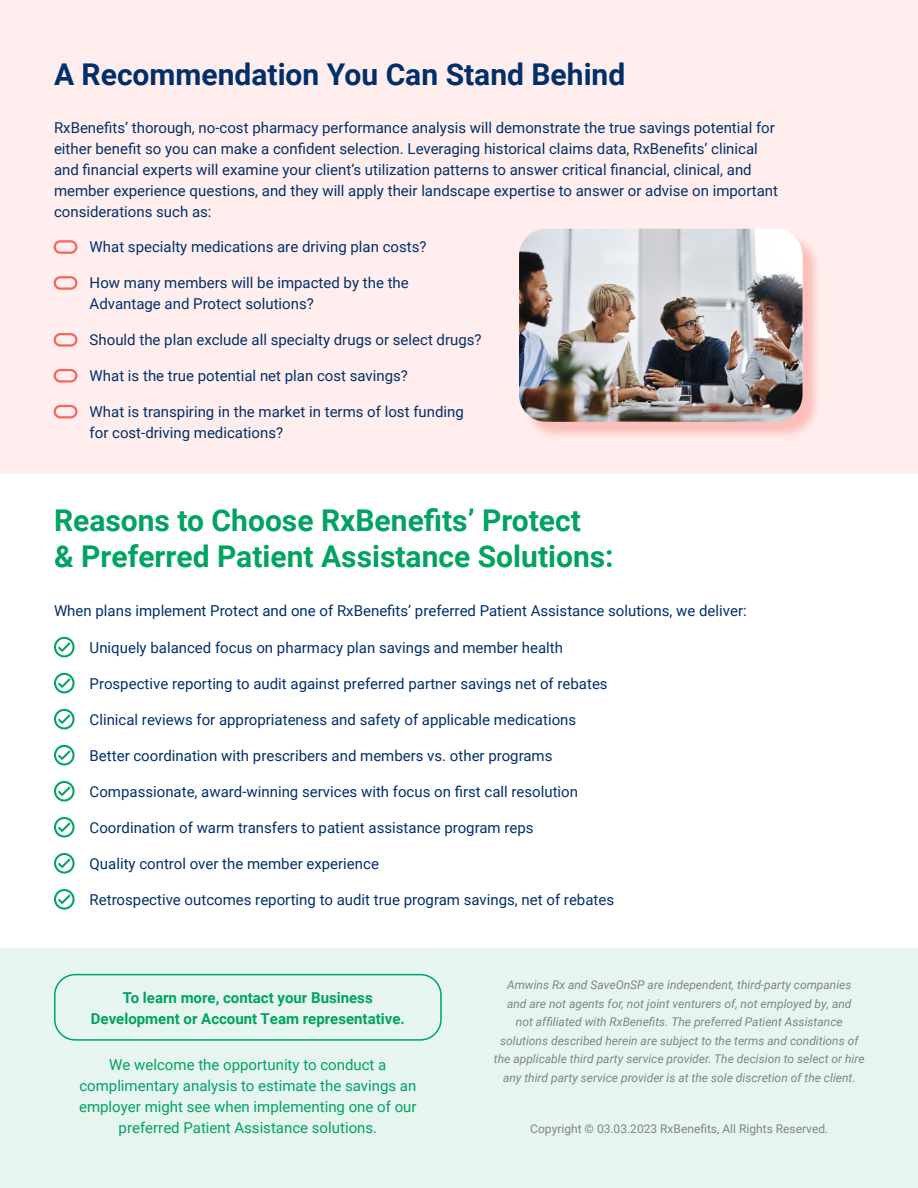
<style>
.page{position:relative;width:918px;height:1188px;background:#fff}
.page>*{position:absolute;margin:0;border:0;box-sizing:border-box;transform-origin:0 0}
.t1{font:700 30px/36px "Roboto";color:#00a361}
.t2{font:700 30px "Roboto";color:#002f6c}
.t3{font:15px/21px "Roboto";color:#002f6c}
.t4{font:15px "Roboto";color:#00a361}
.t5{font:700 15px "Roboto";color:#00a361}
.t6{font:italic 12px/18.6px "Roboto";color:#828385;text-align:center}
.t7{font:12px "Roboto";color:#828385}
</style>
<div class="page">
<div style="left:0;top:948px;width:918px;height:240px;background:#e6f5ef"></div>
<div style="left:0;top:0;width:918px;height:473px;background:#ffeeed"></div>
<svg style="left:54px;top:637px;width:21px;height:20px"></svg>
<svg style="left:54px;top:673px;width:21px;height:20px"></svg>
<svg style="left:54px;top:709px;width:21px;height:20px"></svg>
<svg style="left:54px;top:745px;width:21px;height:20px"></svg>
<svg style="left:54px;top:781px;width:21px;height:21px"></svg>
<svg style="left:54px;top:817px;width:21px;height:21px"></svg>
<svg style="left:54px;top:853px;width:21px;height:21px"></svg>
<svg style="left:54px;top:889px;width:21px;height:21px"></svg>
<div style="left:54px;top:240px;width:23px;height:14px;border:2px solid #f5665b;border-radius:6px"></div>
<div style="left:54px;top:276px;width:23px;height:14px;border:2px solid #f5665b;border-radius:6px"></div>
<div style="left:54px;top:333px;width:23px;height:14px;border:2px solid #f5665b;border-radius:6px"></div>
<div style="left:54px;top:369px;width:23px;height:14px;border:2px solid #f5665b;border-radius:6px"></div>
<div style="left:54px;top:405px;width:23px;height:13px;border:2px solid #f5665b;border-radius:6px"></div>
<div style="left:521px;top:231px;width:301px;height:210px;background:#f5665b;opacity:.35"></div>
<img style="left:519px;top:229px;width:284px;height:193px">
<div style="left:54px;top:974px;width:388px;height:67px;border:2px solid #00a361;border-radius:21px"></div>
<p class="t2" style="left:54px;top:54px;width:573px">A Recommendation You Can Stand Behind</p>
<p class="t3" style="left:54px;top:116px;width:726px">RxBenefits’ thorough, no-cost pharmacy performance analysis will demonstrate the true savings potential for either benefit so you can make a confident selection. Leveraging historical claims data, RxBenefits’ clinical and financial experts will examine your client’s utilization patterns to answer critical financial, clinical, and member experience questions, and they will apply their landscape expertise to answer or advise on important considerations such as:</p>
<p class="t3" style="left:90px;top:235px;width:338px">What specialty medications are driving plan costs?</p>
<p class="t3" style="left:90px;top:271px;width:321px">How many members will be impacted by the the</p>
<p class="t3" style="left:90px;top:292px;width:226px">Advantage and Protect solutions?</p>
<p class="t3" style="left:90px;top:328px;width:394px">Should the plan exclude all specialty drugs or select drugs?</p>
<p class="t3" style="left:90px;top:364px;width:320px">What is the true potential net plan cost savings?</p>
<p class="t3" style="left:90px;top:400px;width:376px">What is transpiring in the market in terms of lost funding for cost-driving medications?</p>
<p class="t1" style="left:54px;top:501px;width:561px">Reasons to Choose RxBenefits’ Protect<br>&amp; Preferred Patient Assistance Solutions:</p>
<p class="t3" style="left:54px;top:599px;width:694px">When plans implement Protect and one of RxBenefits’ preferred Patient Assistance solutions, we deliver:</p>
<p class="t3" style="left:90px;top:636px;width:475px">Uniquely balanced focus on pharmacy plan savings and member health</p>
<p class="t3" style="left:90px;top:672px;width:520px">Prospective reporting to audit against preferred partner savings net of rebates</p>
<p class="t3" style="left:90px;top:708px;width:488px">Clinical reviews for appropriateness and safety of applicable medications</p>
<p class="t3" style="left:90px;top:744px;width:464px">Better coordination with prescribers and members vs. other programs</p>
<p class="t3" style="left:90px;top:780px;width:490px">Compassionate, award-winning services with focus on first call resolution</p>
<p class="t3" style="left:90px;top:816px;width:446px">Coordination of warm transfers to patient assistance program reps</p>
<p class="t3" style="left:90px;top:852px;width:291px">Quality control over the member experience</p>
<p class="t3" style="left:90px;top:888px;width:526px">Retrospective outcomes reporting to audit true program savings, net of rebates</p>
<p class="t5" style="left:123px;top:987px;width:251px">To learn more, contact your Business</p>
<p class="t5" style="left:91px;top:1008px;width:315px">Development or Account Team representative.</p>
<p class="t4" style="left:109px;top:1054px;width:279px">We welcome the opportunity to conduct a</p>
<p class="t4" style="left:79px;top:1075px;width:338px">complimentary analysis to estimate the savings an</p>
<p class="t4" style="left:79px;top:1096px;width:339px">employer might see when implementing one of our</p>
<p class="t4" style="left:119px;top:1117px;width:260px">preferred Patient Assistance solutions.</p>
<p class="t6" style="left:494px;top:975px;width:372px">Amwins Rx and SaveOnSP are independent, third-party companies<br>and are not agents for, not joint venturers of, not employed by, and<br>not affiliated with RxBenefits. The preferred Patient Assistance solutions described herein are subject to the terms and conditions of the applicable third party service provider. The decision to select or hire any third party service provider is at the sole discretion of the client.</p>
<p class="t7" style="left:530px;top:1120px;width:299px">Copyright © 03.03.2023 RxBenefits, All Rights Reserved.</p>
</div>
